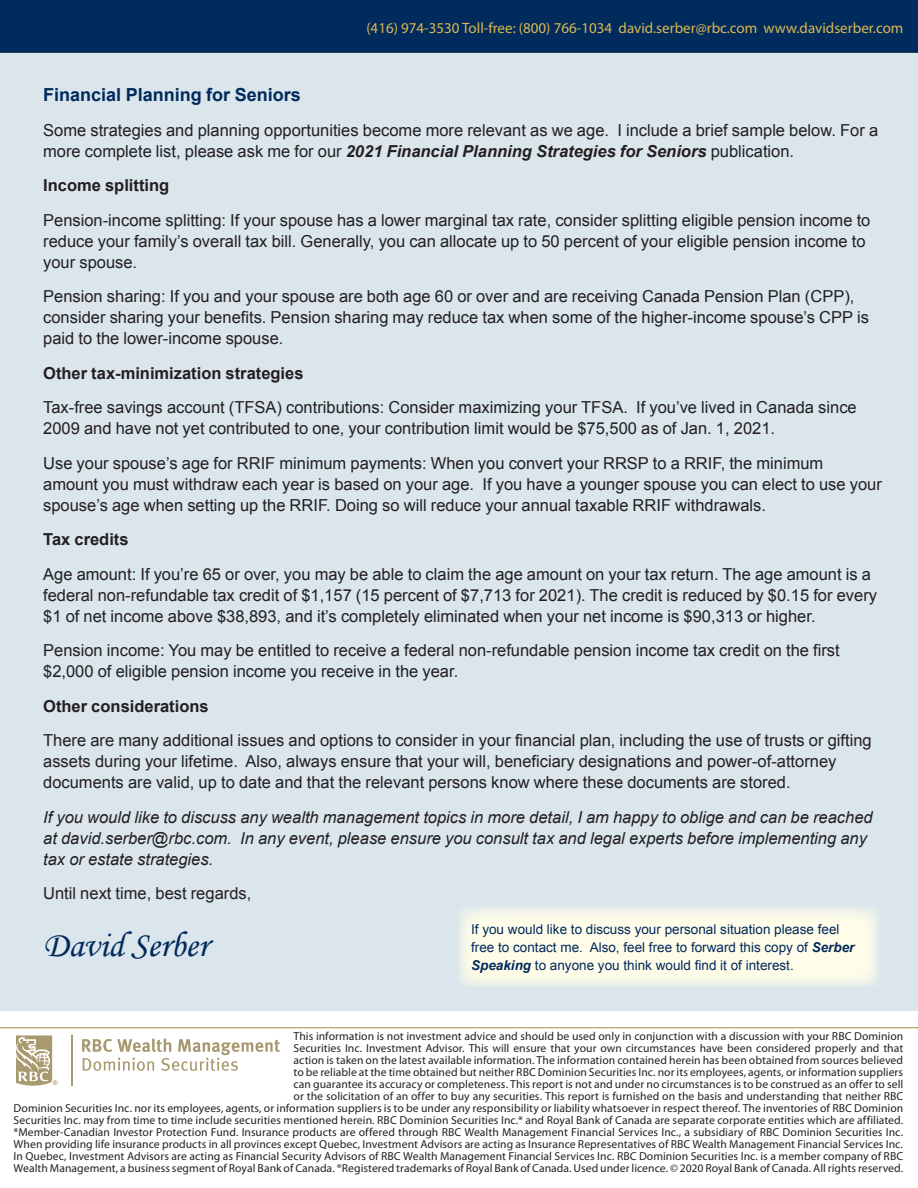
<style>
.page{position:relative;width:918px;height:1188px;background:#fff}
.page>*{position:absolute;margin:0;border:0;box-sizing:border-box;transform-origin:0 0}
.Serber_Body_Copy{font:36px "Monotype Corsiva";color:#00295c}
.Serber_Body_Copy-2{font:700 18px "Arial";color:#00295c}
.Serber_Body_Copy-3{font:16.5px/21px "Arial";color:#231f20}
.Serber_Body_Copy-4{font:italic 16.5px/21px "Arial";color:#231f20}
.Serber_Body_Copy-5{font:700 16.5px "Arial";color:#231f20}
.t1{font:15px "Myriad Pro";color:#dbb852}
.t2{font:13.5px/18px "Arial";color:#00295c}
.t3{font:11.55px/12px "Myriad Pro";letter-spacing:.015em;color:#231f20;text-align:right}
.s1{font-weight:700;font-style:italic}
</style>
<div class="page">
<div style="left:0;top:0;width:918px;height:53px;background:#002b5c"></div>
<hr style="left:0;top:53px;width:918px;height:1px;background:#a78d3e">
<hr style="left:71px;top:1035px;width:1px;height:51px;background:#a8996e">
<svg style="left:82px;top:1038px;width:198px;height:33px"></svg>
<svg style="left:17px;top:1035px;width:41px;height:51px"></svg>
<div style="left:0;top:54px;width:918px;height:957px;background:#dae5ec"></div>
<hr style="left:0;top:1027px;width:918px;height:1px;background:#a78d3e">
<svg style="left:460px;top:908px;width:418px;height:78px;background:#fafae9"></svg>
<p class="t1" style="left:366px;top:19px;width:539px">(416) 974-3530 Toll-free: (800) 766-1034 david.serber@rbc.com www.davidserber.com</p>
<p class="Serber_Body_Copy-2" style="left:43px;top:83px;width:259px">Financial Planning for Seniors</p>
<p class="Serber_Body_Copy-3" style="left:43px;top:120px;width:837px">Some strategies and planning opportunities become more relevant as we age. I include a brief sample below. For a more complete list, please ask me for our <span class="s1">2021 Financial Planning Strategies for Seniors</span> publication.</p>
<p class="Serber_Body_Copy-5" style="left:43px;top:174px;width:128px">Income splitting</p>
<p class="Serber_Body_Copy-3" style="left:43px;top:210px;width:829px">Pension-income splitting: If your spouse has a lower marginal tax rate, consider splitting eligible pension income to reduce your family’s overall tax bill. Generally, you can allocate up to 50 percent of your eligible pension income to your spouse.</p>
<p class="Serber_Body_Copy-3" style="left:43px;top:286px;width:827px">Pension sharing: If you and your spouse are both age 60 or over and are receiving Canada Pension Plan (CPP), consider sharing your benefits. Pension sharing may reduce tax when some of the higher-income spouse’s CPP is paid to the lower-income spouse.</p>
<p class="Serber_Body_Copy-5" style="left:43px;top:362px;width:262px">Other tax-minimization strategies</p>
<p class="Serber_Body_Copy-3" style="left:43px;top:397px;width:815px">Tax-free savings account (TFSA) contributions: Consider maximizing your TFSA. If you’ve lived in Canada since<br>2009 and have not yet contributed to one, your contribution limit would be $75,500 as of Jan. 1, 2021.</p>
<p class="Serber_Body_Copy-3" style="left:43px;top:453px;width:840px">Use your spouse’s age for RRIF minimum payments: When you convert your RRSP to a RRIF, the minimum amount you must withdraw each year is based on your age. If you have a younger spouse you can elect to use your spouse’s age when setting up the RRIF. Doing so will reduce your annual taxable RRIF withdrawals.</p>
<p class="Serber_Body_Copy-5" style="left:43px;top:528px;width:87px">Tax credits</p>
<p class="Serber_Body_Copy-3" style="left:43px;top:564px;width:835px">Age amount: If you’re 65 or over, you may be able to claim the age amount on your tax return. The age amount is a federal non-refundable tax credit of $1,157 (15 percent of $7,713 for 2021). The credit is reduced by $0.15 for every $1 of net income above $38,893, and it’s completely eliminated when your net income is $90,313 or higher.</p>
<p class="Serber_Body_Copy-3" style="left:43px;top:640px;width:798px">Pension income: You may be entitled to receive a federal non-refundable pension income tax credit on the first $2,000 of eligible pension income you receive in the year.</p>
<p class="Serber_Body_Copy-5" style="left:43px;top:695px;width:167px">Other considerations</p>
<p class="Serber_Body_Copy-3" style="left:43px;top:730px;width:830px">There are many additional issues and options to consider in your financial plan, including the use of trusts or gifting assets during your lifetime. Also, always ensure that your will, beneficiary designations and power-of-attorney documents are valid, up to date and that the relevant persons know where these documents are stored.</p>
<p class="Serber_Body_Copy-4" style="left:43px;top:807px;width:831px">If you would like to discuss any wealth management topics in more detail, I am happy to oblige and can be reached at david.serber@rbc.com. In any event, please ensure you consult tax and legal experts before implementing any tax or estate strategies.</p>
<p class="Serber_Body_Copy-3" style="left:43px;top:883px;width:210px">Until next time, best regards,</p>
<p class="Serber_Body_Copy" style="left:43px;top:923px;width:167px">David Serber</p>
<p class="t2" style="left:471px;top:920px;width:385px">If you would like to discuss your personal situation please feel free to contact me. Also, feel free to forward this copy of <span class="s1">Serber<br>Speaking</span> to anyone you think would find it of interest.</p>
<p class="t3" style="left:14px;top:1030px;width:891px">This information is not investment advice and should be used only in conjunction with a discussion with your RBC Dominion<br>Securities Inc. Investment Advisor. This will ensure that your own circumstances have been considered properly and that<br>action is taken on the latest available information. The information contained herein has been obtained from sources believed<br>to be reliable at the time obtained but neither RBC Dominion Securities Inc. nor its employees, agents, or information suppliers<br>can guarantee its accuracy or completeness. This report is not and under no circumstances is to be construed as an offer to sell<br>or the solicitation of an offer to buy any securities. This report is furnished on the basis and understanding that neither RBC<br>Dominion Securities Inc. nor its employees, agents, or information suppliers is to be under any responsibility or liability whatsoever in respect thereof. The inventories of RBC Dominion Securities Inc. may from time to time include securities mentioned herein. RBC Dominion Securities Inc.* and Royal Bank of Canada are separate corporate entities which are affiliated. *Member-Canadian Investor Protection Fund. Insurance products are offered through RBC Wealth Management Financial Services Inc., a subsidiary of RBC Dominion Securities Inc.<br>When providing life insurance products in all provinces except Quebec, Investment Advisors are acting as Insurance Representatives of RBC Wealth Management Financial Services Inc.<br>In Quebec, Investment Advisors are acting as Financial Security Advisors of RBC Wealth Management Financial Services Inc. RBC Dominion Securities Inc. is a member company of RBC Wealth Management, a business segment of Royal Bank of Canada. ®Registered trademarks of Royal Bank of Canada. Used under licence. © 2020 Royal Bank of Canada. All rights reserved.</p>
</div>
